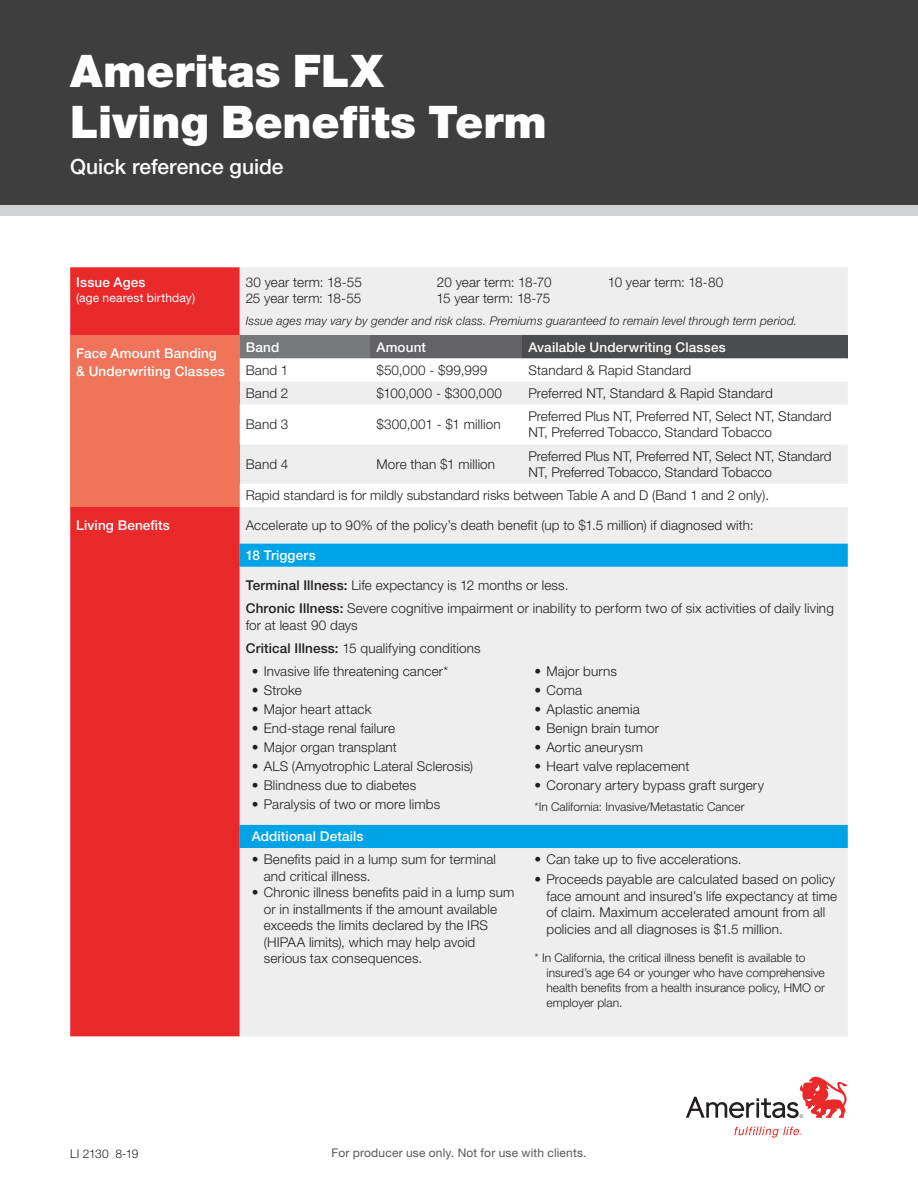
<style>
.page{position:relative;width:918px;height:1188px;background:#fff}
.page>*{position:absolute;margin:0;border:0;box-sizing:border-box;transform-origin:0 0}
.t1{font:900 45px/51px "Helvetica Neue LT Std";color:#fff}
.t2{font:500 21px "Helvetica Neue LT Std";color:#fff}
.t3{font:300 13.5px/16.5px "Helvetica Neue LT Std";letter-spacing:.01em;color:#231f20}
.t4{font:500 13.5px/18px "Helvetica Neue LT Std";letter-spacing:.01em;color:#fff}
.t5{font:300 12px/15px "Helvetica Neue LT Std";color:#231f20}
.t6{font:italic 300 12px "Helvetica Neue LT Std";letter-spacing:.015em;color:#231f20}
.t7{font:12px "Helvetica Neue LT Std";letter-spacing:.015em;color:#57585a}
.t8{font:12px "Helvetica Neue LT Std";letter-spacing:.015em;color:#fff}
.s1{font-weight:500}
</style>
<div class="page">
<div style="left:0;top:0;width:918px;height:210px;background:#3e3e3f"></div>
<div style="left:70px;top:267px;width:170px;height:769px;background:#e9292a"></div>
<div style="left:240px;top:267px;width:608px;height:769px;background:#eeeeef"></div>
<div style="left:70px;top:335px;width:170px;height:172px;background:#f07459"></div>
<div style="left:240px;top:335px;width:130px;height:23px;background:#76787b"></div>
<div style="left:370px;top:335px;width:152px;height:23px;background:#636366"></div>
<div style="left:522px;top:335px;width:326px;height:23px;background:#4b4c4d"></div>
<svg style="left:240px;top:358px;width:608px;height:149px"></svg>
<svg style="left:240px;top:544px;width:608px;height:304px;background:#cae2ed"></svg>
<svg style="left:734px;top:1127px;width:68px;height:11px"></svg>
<svg style="left:686px;top:1077px;width:162px;height:41px"></svg>
<div style="left:0;top:205px;width:918px;height:11px;background:#d1d2d4"></div>
<h1 class="t1" style="left:70px;top:46px;width:478px">Ameritas FLX<br>Living Benefits Term</h1>
<h2 class="t2" style="left:70px;top:154px;width:215px">Quick reference guide</h2>
<p class="t4" style="left:76px;top:273px;width:71px">Issue Ages</p>
<p class="t8" style="left:76px;top:291px;width:120px">(age nearest birthday)</p>
<p class="t4" style="left:76px;top:344px;width:150px">Face Amount Banding &amp; Underwriting Classes</p>
<p class="t3" style="left:246px;top:274px;width:118px">30 year term: 18-55</p>
<p class="t3" style="left:437px;top:274px;width:116px">20 year term: 18-70</p>
<p class="t3" style="left:608px;top:274px;width:117px">10 year term: 18-80</p>
<p class="t3" style="left:246px;top:290px;width:117px">25 year term: 18-55</p>
<p class="t3" style="left:437px;top:290px;width:115px">15 year term: 18-75</p>
<p class="t6" style="left:246px;top:314px;width:553px">Issue ages may vary by gender and risk class. Premiums guaranteed to remain level through term period.</p>
<p class="t4" style="left:246px;top:338px;width:35px">Band</p>
<p class="t4" style="left:376px;top:338px;width:51px">Amount</p>
<p class="t4" style="left:528px;top:338px;width:199px">Available Underwriting Classes</p>
<p class="t3" style="left:246px;top:361px;width:44px">Band 1</p>
<p class="t3" style="left:376px;top:361px;width:112px">$50,000 - $99,999</p>
<p class="t3" style="left:528px;top:361px;width:164px">Standard &amp; Rapid Standard</p>
<p class="t3" style="left:246px;top:385px;width:44px">Band 2</p>
<p class="t3" style="left:376px;top:385px;width:127px">$100,000 - $300,000</p>
<p class="t3" style="left:528px;top:385px;width:246px">Preferred NT, Standard &amp; Rapid Standard</p>
<p class="t3" style="left:246px;top:416px;width:44px">Band 3</p>
<p class="t3" style="left:376px;top:416px;width:126px">$300,001 - $1 million</p>
<p class="t3" style="left:528px;top:408px;width:305px">Preferred Plus NT, Preferred NT, Select NT, Standard<br>NT, Preferred Tobacco, Standard Tobacco</p>
<p class="t3" style="left:246px;top:456px;width:44px">Band 4</p>
<p class="t3" style="left:376px;top:456px;width:120px">More than $1 million</p>
<p class="t3" style="left:528px;top:447px;width:305px">Preferred Plus NT, Preferred NT, Select NT, Standard<br>NT, Preferred Tobacco, Standard Tobacco</p>
<p class="t3" style="left:246px;top:487px;width:525px">Rapid standard is for mildly substandard risks between Table A and D (Band 1 and 2 only).</p>
<p class="t4" style="left:76px;top:516px;width:95px">Living Benefits</p>
<p class="t3" style="left:246px;top:517px;width:509px">Accelerate up to 90% of the policy’s death benefit (up to $1.5 million) if diagnosed with:</p>
<p class="t4" style="left:246px;top:546px;width:71px">18 Triggers</p>
<p class="t3" style="left:246px;top:573px;width:590px;line-height:23.2px"><span class="s1">Terminal Illness:</span> Life expectancy is 12 months or less.<br><span class="s1">Chronic Illness:</span> Severe cognitive impairment or inability to perform two of six activities of daily living</p>
<p class="t3" style="left:246px;top:613px;width:236px;line-height:23.2px">for at least 90 days<br><span class="s1">Critical Illness:</span> 15 qualifying conditions</p>
<p class="t3" style="left:252px;top:663px;width:198px">• Invasive life threatening cancer*</p>
<p class="t3" style="left:252px;top:682px;width:52px">• Stroke</p>
<p class="t3" style="left:252px;top:701px;width:121px">• Major heart attack</p>
<p class="t3" style="left:252px;top:719px;width:145px">• End-stage renal failure</p>
<p class="t3" style="left:252px;top:738px;width:147px">• Major organ transplant</p>
<p class="t3" style="left:252px;top:757px;width:223px">• ALS (Amyotrophic Lateral Sclerosis)</p>
<p class="t3" style="left:252px;top:776px;width:166px">• Blindness due to diabetes</p>
<p class="t3" style="left:252px;top:795px;width:190px">• Paralysis of two or more limbs</p>
<p class="t3" style="left:534px;top:663px;width:84px">• Major burns</p>
<p class="t3" style="left:534px;top:682px;width:49px">• Coma</p>
<p class="t3" style="left:534px;top:701px;width:107px">• Aplastic anemia</p>
<p class="t3" style="left:534px;top:719px;width:126px">• Benign brain tumor</p>
<p class="t3" style="left:534px;top:738px;width:110px">• Aortic aneurysm</p>
<p class="t3" style="left:534px;top:757px;width:157px">• Heart valve replacement</p>
<p class="t3" style="left:534px;top:776px;width:231px">• Coronary artery bypass graft surgery</p>
<p class="t5" style="left:534px;top:799px;width:212px">*In California: Invasive/Metastatic Cancer</p>
<p class="t4" style="left:252px;top:827px;width:113px">Additional Details</p>
<p class="t3" style="left:264px;top:851px;width:234px;text-indent:-12px">• Benefits paid in a lump sum for terminal and critical illness.</p>
<p class="t3" style="left:264px;top:884px;width:252px;text-indent:-12px">• Chronic illness benefits paid in a lump sum or in installments if the amount available exceeds the limits declared by the IRS (HIPAA limits), which may help avoid serious tax consequences.</p>
<p class="t3" style="left:534px;top:851px;width:209px">• Can take up to five accelerations.</p>
<p class="t3" style="left:546px;top:871px;width:292px;text-indent:-12px">• Proceeds payable are calculated based on policy face amount and insured’s life expectancy at time of claim. Maximum accelerated amount from all policies and all diagnoses is $1.5 million.</p>
<p class="t5" style="left:546px;top:950px;width:280px;text-indent:-12px">* In California, the critical illness benefit is available to insured’s age 64 or younger who have comprehensive health benefits from a health insurance policy, HMO or employer plan.</p>
<p class="t5" style="left:70px;top:1146px;width:70px">LI 2130 8-19</p>
<p class="t7" style="left:332px;top:1145px;width:256px">For producer use only. Not for use with clients.</p>
</div>
